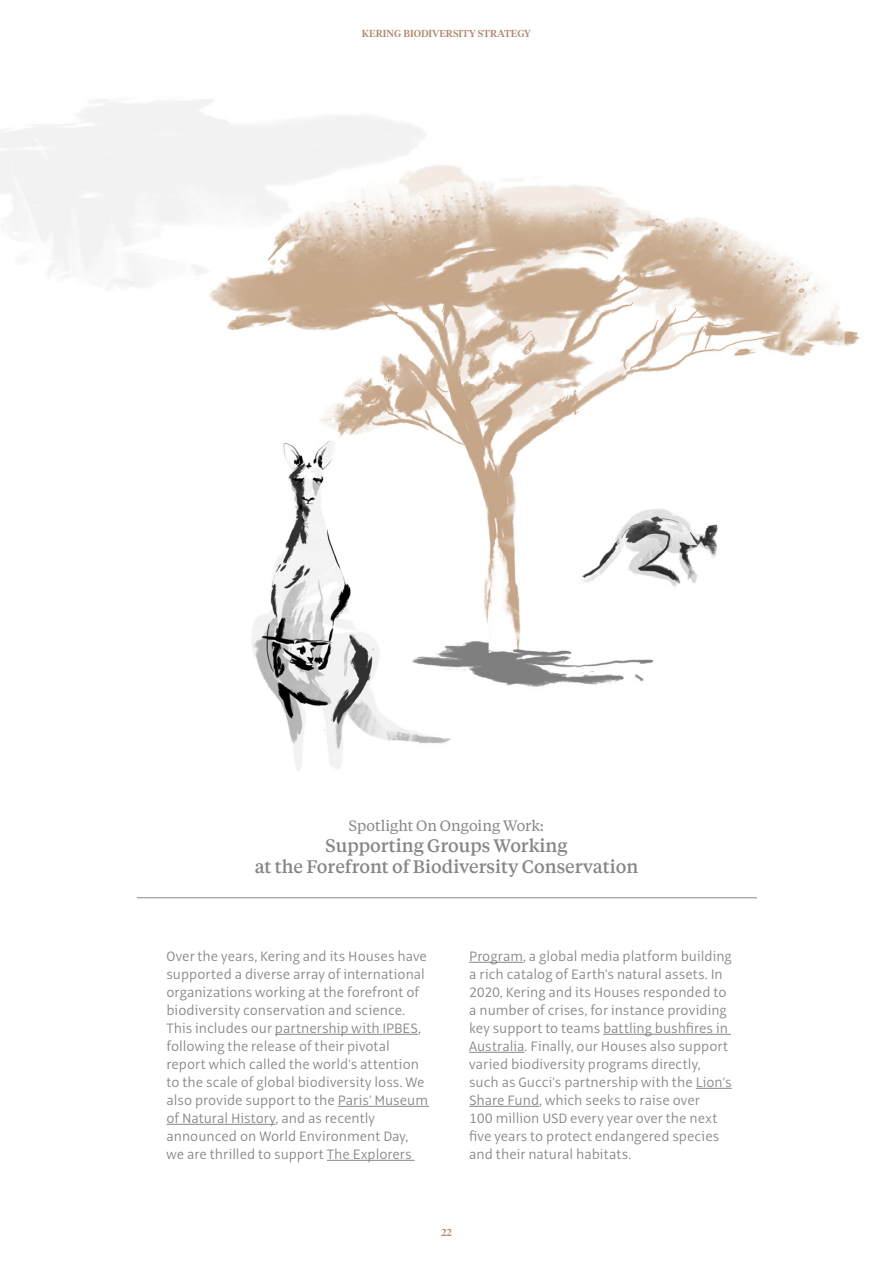
<style>
.page{position:relative;width:893px;height:1263px;background:#fff}
.page>*{position:absolute;margin:0;border:0;box-sizing:border-box;transform-origin:0 0}
.t1{font:500 18px/21px "Tiempos Text";color:#878787;text-align:center}
.t2{font:300 15px/18px "Alto Pro";color:#878787}
.t3{font:15px "Tiempos Text";color:#878787}
.t4{font:500 10.2px "Tiempos Headline";color:#b2876f}
</style>
<div class="page">
<img style="left:0;top:99px;width:860px;height:672px">
<hr style="left:275px;top:1034px;width:143px;height:1px;background:#878787">
<hr style="left:338px;top:1106px;width:91px;height:1px;background:#878787">
<hr style="left:166px;top:1124px;width:110px;height:1px;background:#878787">
<hr style="left:327px;top:1160px;width:88px;height:1px;background:#878787">
<hr style="left:469px;top:962px;width:54px;height:1px;background:#878787">
<hr style="left:603px;top:1034px;width:128px;height:1px;background:#878787">
<hr style="left:469px;top:1052px;width:56px;height:1px;background:#878787">
<hr style="left:696px;top:1088px;width:36px;height:1px;background:#878787">
<hr style="left:469px;top:1106px;width:70px;height:1px;background:#878787">
<hr style="left:137px;top:897px;width:620px;height:1px;background:#878787">
<p class="t4" style="left:362px;top:27px;width:170px">KERING BIODIVERSITY STRATEGY</p>
<p class="t3" style="left:349px;top:816px;width:197px">Spotlight On Ongoing Work:</p>
<p class="t1" style="left:255px;top:834px;width:385px">Supporting Groups Working<br>at the Forefront of Biodiversity Conservation</p>
<p class="t2" style="left:166px;top:947px;width:263px">Over the years, Kering and its Houses have supported a diverse array of international organizations working at the forefront of biodiversity conservation and science.<br>This includes our partnership with IPBES, following the release of their pivotal report which called the world’s attention to the scale of global biodiversity loss. We also provide support to the Paris’ Museum of Natural History, and as recently announced on World Environment Day, we are thrilled to support The Explorers</p>
<p class="t2" style="left:469px;top:947px;width:264px">Program, a global media platform building a rich catalog of Earth’s natural assets. In 2020, Kering and its Houses responded to a number of crises, for instance providing key support to teams battling bushfires in Australia. Finally, our Houses also support varied biodiversity programs directly, such as Gucci’s partnership with the Lion’s Share Fund, which seeks to raise over<br>100 million USD every year over the next five years to protect endangered species and their natural habitats.</p>
<p class="t4" style="left:441px;top:1225px;width:12px">22</p>
</div>
